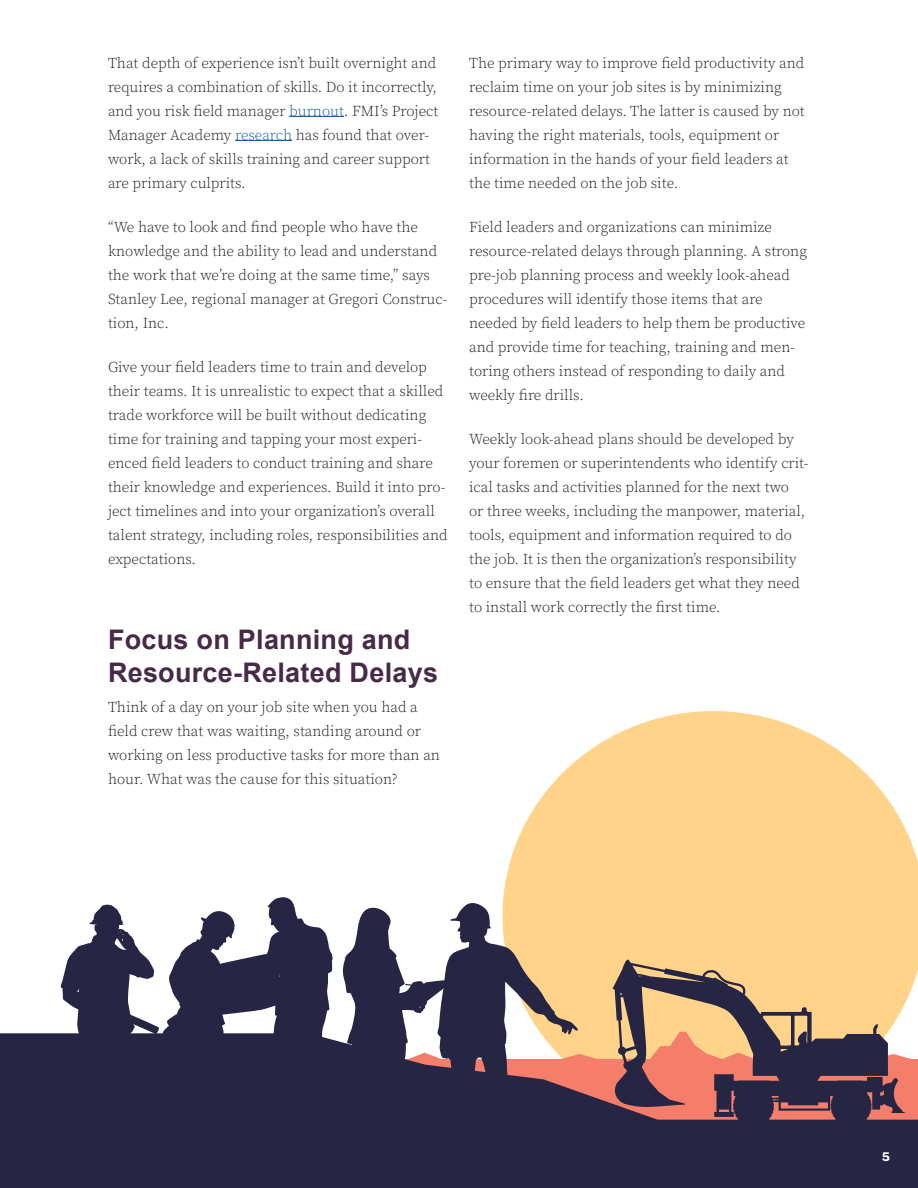
<style>
.page{position:relative;width:918px;height:1188px;background:#fff}
.page>*{position:absolute;margin:0;border:0;box-sizing:border-box;transform-origin:0 0}
.Footnotes{font:700 27px/32.4px "Arial";letter-spacing:.01em;color:#462a46}
.body{font:300 15px/24px "Source Serif Pro";color:#231f20}
.t1{font:800 12px "Public Sans";color:#fff}
.s1{color:#175d9e}
</style>
<div class="page">
<hr style="left:289px;top:116px;width:55px;height:1px;background:#175d9e">
<hr style="left:235px;top:140px;width:57px;height:1px;background:#175d9e">
<svg style="left:503px;top:711px;width:415px;height:290px;fill:#ffd389"></svg>
<div style="left:549px;top:756px;width:330px;height:319px;background:#ffd389;border-radius:50%"></div>
<svg style="left:578px;top:784px;width:272px;height:248px"></svg>
<svg style="left:613px;top:960px;width:293px;height:73px"></svg>
<svg style="left:60px;top:897px;width:273px;height:136px"></svg>
<svg style="left:343px;top:901px;width:235px;height:132px"></svg>
<svg style="left:0;top:1033px;width:918px;height:155px;background:#42364c"></svg>
<p class="body" style="left:108px;top:51px;width:332px">That depth of experience isn’t built overnight and requires a combination of skills. Do it incorrectly, and you risk field manager <span class="s1">burnout</span>. FMI’s Project Manager Academy <span class="s1">research</span> has found that over&shy;work, a lack of skills training and career support are primary culprits.</p>
<p class="body" style="left:108px;top:215px;width:341px">“We have to look and find people who have the knowledge and the ability to lead and understand the work that we’re doing at the same time,” says Stanley Lee, regional manager at Gregori Construc&shy;tion, Inc.</p>
<p class="body" style="left:108px;top:355px;width:341px">Give your field leaders time to train and develop their teams. It is unrealistic to expect that a skilled trade workforce will be built without dedicating time for training and tapping your most experi&shy;enced field leaders to conduct training and share their knowledge and experiences. Build it into pro&shy;ject timelines and into your organization’s overall talent strategy, including roles, responsibilities and expectations.</p>
<p class="Footnotes" style="left:108px;top:624px;width:332px">Focus on Planning and<br>Resource-Related Delays</p>
<p class="body" style="left:108px;top:695px;width:333px">Think of a day on your job site when you had a field crew that was waiting, standing around or working on less productive tasks for more than an hour. What was the cause for this situation?</p>
<p class="body" style="left:469px;top:51px;width:337px">The primary way to improve field productivity and reclaim time on your job sites is by minimizing resource-related delays. The latter is caused by not having the right materials, tools, equipment or information in the hands of your field leaders at the time needed on the job site.</p>
<p class="body" style="left:469px;top:215px;width:339px">Field leaders and organizations can minimize resource-related delays through planning. A strong pre-job planning process and weekly look-ahead procedures will identify those items that are needed by field leaders to help them be productive and provide time for teaching, training and men&shy;toring others instead of responding to daily and weekly fire drills.</p>
<p class="body" style="left:469px;top:427px;width:341px">Weekly look-ahead plans should be developed by your foremen or superintendents who identify crit&shy;ical tasks and activities planned for the next two<br>or three weeks, including the manpower, material, tools, equipment and information required to do the job. It is then the organization’s responsibility to ensure that the field leaders get what they need to install work correctly the first time.</p>
<p class="t1" style="left:882px;top:1148px;width:10px">5</p>
</div>
